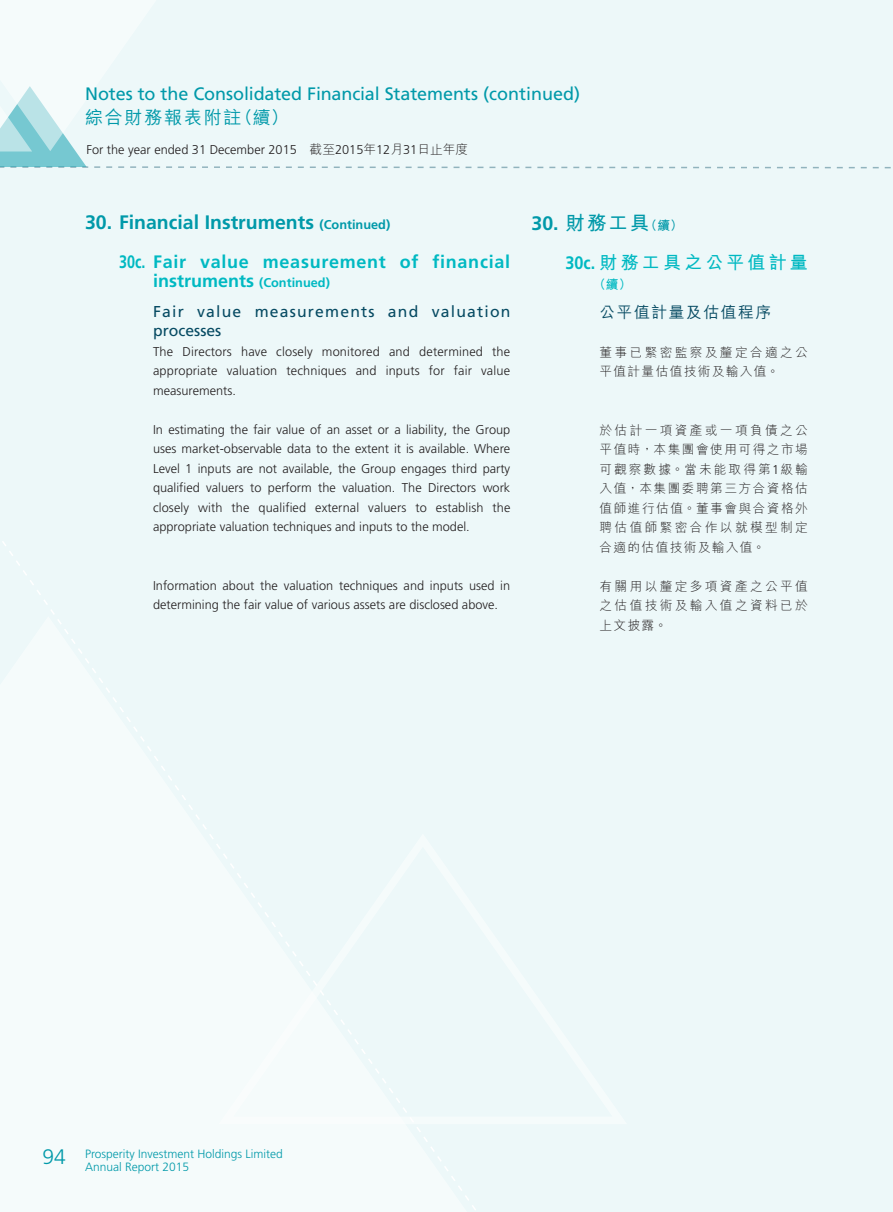
<style>
.page{position:relative;width:893px;height:1212px;background:#edf8f9}
.page>*{position:absolute;margin:0;border:0;box-sizing:border-box;transform-origin:0 0}
._01_H1_E{font:700 19.5px "Frutiger LT Std";color:#0099a9}
._01_H1_C{font:700 19.5px "M Hei HK";color:#0099a9}
._02_H2_E{font:700 18px/19.5px "Frutiger LT Std";letter-spacing:.04em;color:#00b9c2;scale:.8 1}
.t1{font:18px "Frutiger LT Std";letter-spacing:-.005em;color:#0099a9}
._02_H2_C{font:700 18px "M Hei HK";letter-spacing:.175em;color:#00b9c2}
.t2{font:500 18px "M Hei HK";letter-spacing:.1em;color:#0099a9}
._03_H3_E{font:15.75px/19.5px "Frutiger LT Std";letter-spacing:.075em;color:#074b63}
._03_H3_C{font:500 15.75px "M Hei HK";letter-spacing:.1em;color:#074b63}
._00_Body_Text_E{font:300 12.75px/19.5px "Frutiger LT Std";color:#231f20;text-align:justify}
._00_Body_Text_C{font:300 12.75px/19.5px "M Hei HK";letter-spacing:.18em;color:#231f20;text-align:justify}
._02_H2_C-2{font:700 12.75px "M Hei HK";color:#00b9c2}
.t3{font:300 12px/13.5px "Frutiger LT Std";color:#0099a9}
.s1{font-family:"M Hei HK"}
.s2{font-size:12.75px}
.s3{font-family:"Frutiger LT Std"}
.s4{font-size:21px}
</style>
<div class="page">
<svg style="left:219px;top:847px;width:195px;height:277px"></svg>
<svg style="left:0;top:86px;width:891px;height:83px"></svg>
<h2 class="t1" style="left:85px;top:84px;width:497px">Notes to the Consolidated Financial Statements (continued)</h2>
<h2 class="t2" style="left:85px;top:104px;width:205px">綜合財務報表附註（續）</h2>
<p class="_00_Body_Text_E" style="left:86px;top:140px;width:383px">For the year ended 31 December 2015 <span class="s1">截至</span>2015<span class="s1">年</span>12<span class="s1">月</span>31<span class="s1">日止年度</span></p>
<p class="_01_H1_E" style="left:85px;top:211px;width:307px">30. Financial Instruments <span class="s2">(Continued)</span></p>
<p class="_02_H2_E" style="left:153px;top:252px;width:448px;text-indent:-34px">30c. Fair value measurement of financial instruments <span class="s2">(Continued)</span></p>
<p class="_03_H3_E" style="left:153px;top:301px;width:359px">Fair value measurements and valuation processes</p>
<p class="_00_Body_Text_E" style="left:153px;top:342px;width:359px">The Directors have closely monitored and determined the appropriate valuation techniques and inputs for fair value measurements.</p>
<p class="_00_Body_Text_E" style="left:153px;top:420px;width:359px">In estimating the fair value of an asset or a liability, the Group uses market-observable data to the extent it is available. Where Level 1 inputs are not available, the Group engages third party qualified valuers to perform the valuation. The Directors work closely with the qualified external valuers to establish the appropriate valuation techniques and inputs to the model.</p>
<p class="_00_Body_Text_E" style="left:153px;top:576px;width:359px">Information about the valuation techniques and inputs used in determining the fair value of various assets are disclosed above.</p>
<p class="_01_H1_C" style="left:531px;top:209px;width:153px"><span class="s3">30.</span> 財務工具<span class="s2">（續）</span></p>
<p class="_02_H2_C" style="left:566px;top:249px;width:244px"><span class="s3">30c.</span>財務工具之公平值計量</p>
<p class="_02_H2_C-2" style="left:593px;top:275px;width:40px">（續）</p>
<p class="_03_H3_C" style="left:600px;top:301px;width:173px">公平值計量及估值程序</p>
<p class="_00_Body_Text_C" style="left:600px;top:342px;width:210px">董事已緊密監察及釐定合適之公平值計量估值技術及輸入值。</p>
<p class="_00_Body_Text_C" style="left:600px;top:420px;width:210px">於估計一項資產或一項負債之公平值時，本集團會使用可得之市場可觀察數據。當未能取得第<span class="s3">1</span>級輸入值，本集團委聘第三方合資格估值師進行估值。董事會與合資格外聘估值師緊密合作以就模型制定合適的估值技術及輸入值。</p>
<p class="_00_Body_Text_C" style="left:600px;top:576px;width:210px">有關用以釐定多項資產之公平值之估值技術及輸入值之資料已於上文披露。</p>
<p class="t3" style="left:85px;top:1147px;width:199px;text-indent:-43px"><span class="s4">94</span> Prosperity Investment Holdings Limited<br>Annual Report 2015</p>
</div>
